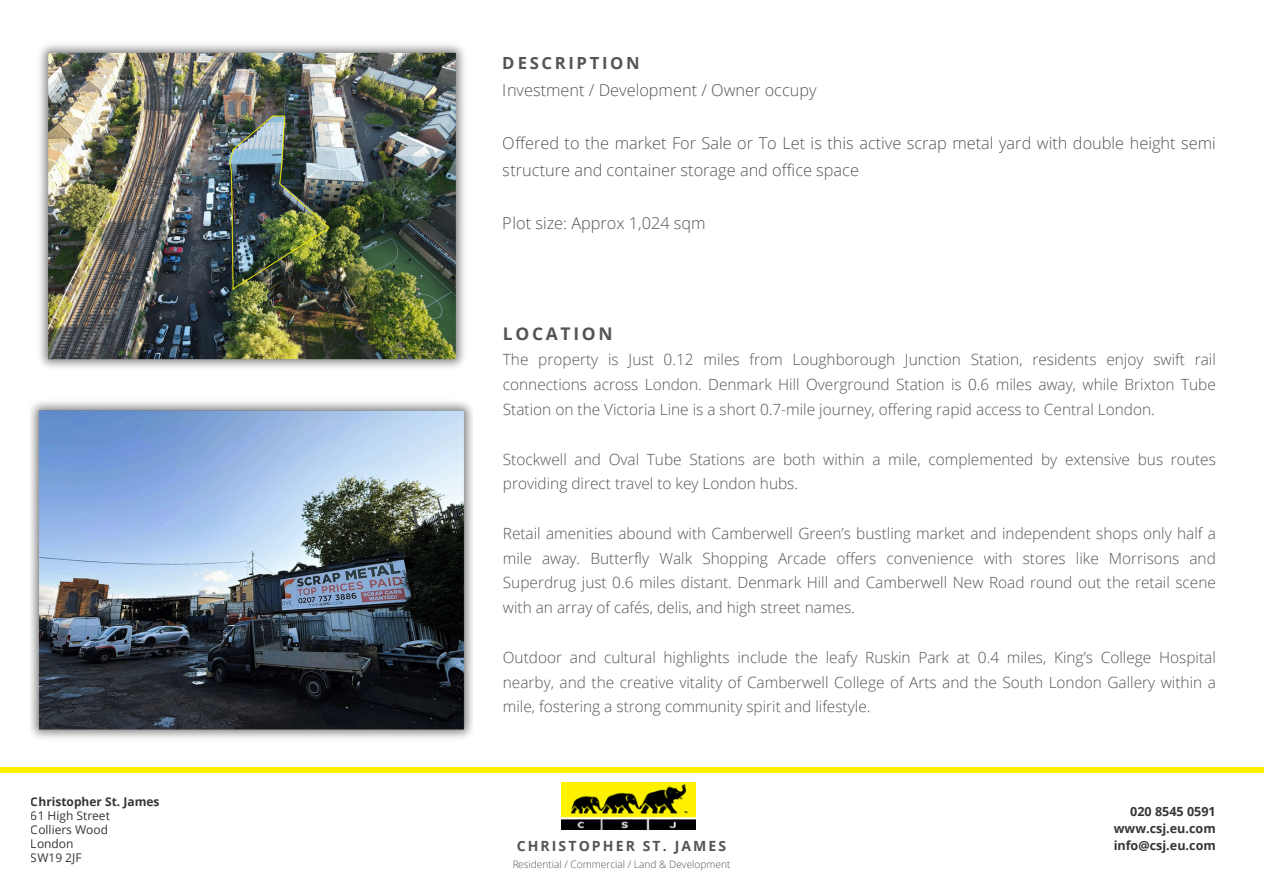
<style>
.page{position:relative;width:1264px;height:894px;background:#fff}
.page>*{position:absolute;margin:0;border:0;box-sizing:border-box;transform-origin:0 0}
.t1{font:700 17.4px "Open Sans";letter-spacing:.155em;color:#545454}
.t2{font:700 16.65px "Open Sans";letter-spacing:.155em;color:#545454}
.t3{font:300 16.35px/26.7px "Open Sans";color:#545454}
.t4{font:300 15.45px/24.8px "Open Sans";color:#545454;text-align:justify}
.t5{font:700 14.1px "Open Sans";letter-spacing:.15em;color:#545454}
.t6{font:700 12.6px/16.8px "Open Sans";color:#363633;text-align:right}
.t7{font:12px/14px "Open Sans";color:#363633}
.t8{font:700 12px "Open Sans";color:#363633}
.t9{font:300 10.2px "Open Sans";color:#545454}
</style>
<div class="page">
<img style="left:562px;top:782px;width:134px;height:47px">
<div style="left:0;top:767px;width:1263px;height:5px;background:#fcef00"></div>
<img style="left:39px;top:44px;width:426px;height:324px">
<img style="left:31px;top:402px;width:441px;height:336px">
<p class="t2" style="left:503px;top:51px;width:138px">DESCRIPTION</p>
<p class="t3" style="left:503px;top:76px;width:315px">Investment / Development / Owner occupy</p>
<p class="t3" style="left:503px;top:129px;width:714px">Offered to the market For Sale or To Let is this active scrap metal yard with double height semi structure and container storage and office space</p>
<p class="t3" style="left:503px;top:209px;width:204px">Plot size: Approx 1,024 sqm</p>
<p class="t1" style="left:503px;top:321px;width:111px">LOCATION</p>
<p class="t4" style="left:503px;top:347px;width:714px">The property is Just 0.12 miles from Loughborough Junction Station, residents enjoy swift rail connections across London. Denmark Hill Overground Station is 0.6 miles away, while Brixton Tube Station on the Victoria Line is a short 0.7-mile journey, offering rapid access to Central London.</p>
<p class="t4" style="left:503px;top:446px;width:714px">Stockwell and Oval Tube Stations are both within a mile, complemented by extensive bus routes providing direct travel to key London hubs.</p>
<p class="t4" style="left:503px;top:520px;width:714px">Retail amenities abound with Camberwell Green’s bustling market and independent shops only half a mile away. Butterfly Walk Shopping Arcade offers convenience with stores like Morrisons and Superdrug just 0.6 miles distant. Denmark Hill and Camberwell New Road round out the retail scene with an array of cafés, delis, and high street names.</p>
<p class="t4" style="left:503px;top:644px;width:714px">Outdoor and cultural highlights include the leafy Ruskin Park at 0.4 miles, King’s College Hospital nearby, and the creative vitality of Camberwell College of Arts and the South London Gallery within a mile, fostering a strong community spirit and lifestyle.</p>
<p class="t8" style="left:31px;top:792px;width:130px">Christopher St. James</p>
<p class="t7" style="left:31px;top:808px;width:81px">61 High Street<br>Colliers Wood<br>London<br>SW19 2JF</p>
<p class="t6" style="left:1113px;top:802px;width:103px">020 8545 0591 www.csj.eu.com</p>
<p class="t5" style="left:516px;top:835px;width:211px">CHRISTOPHER ST. JAMES</p>
<p class="t6" style="left:1113px;top:836px;width:104px">info@csj.eu.com</p>
<p class="t9" style="left:512px;top:857px;width:220px">Residential / Commercial / Land &amp; Development</p>
</div>
